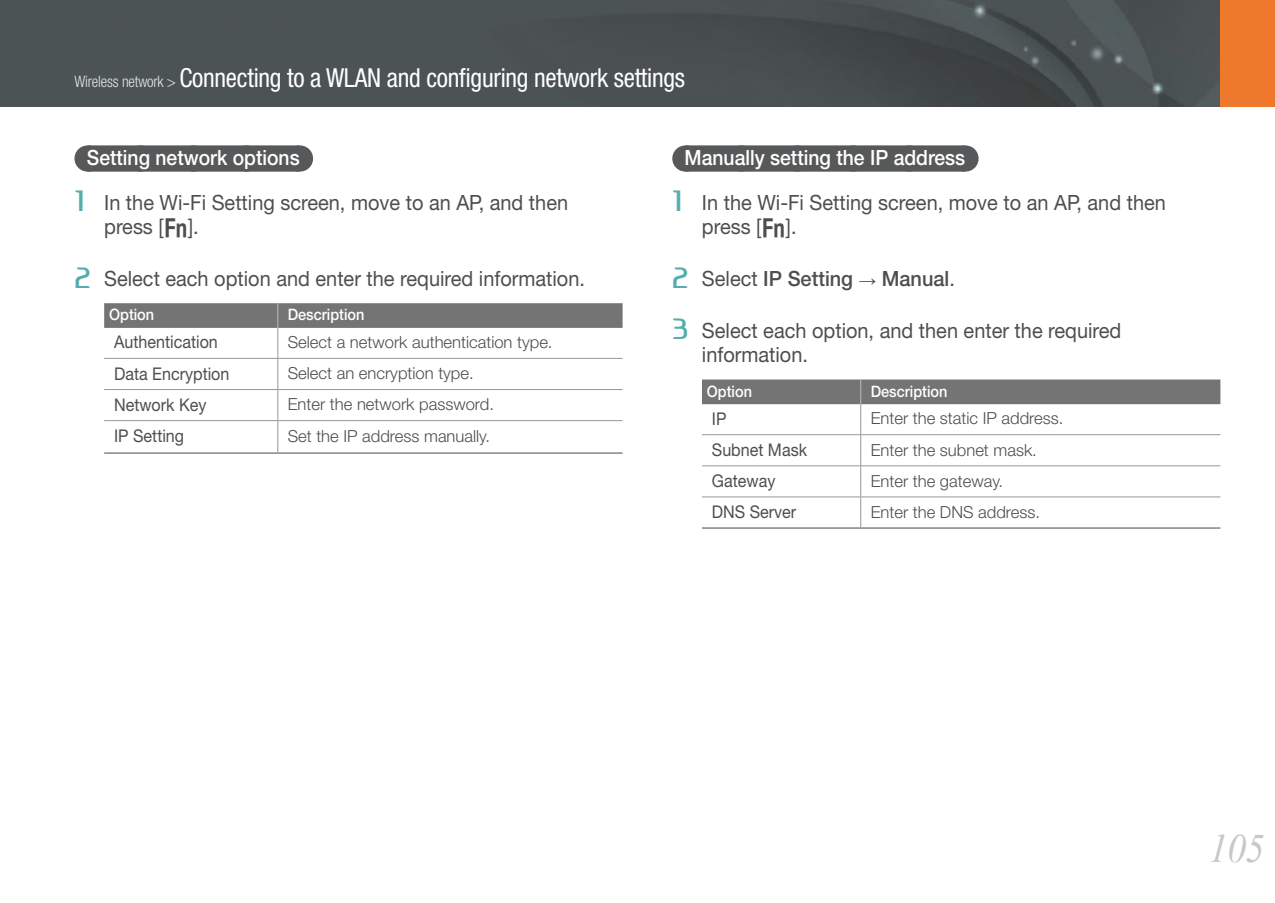
<style>
.page{position:relative;width:1275px;height:903px;background:#fff}
.page>*{position:absolute;margin:0;border:0;box-sizing:border-box;transform-origin:0 0}
.t1{font:italic 40.25px "Times New Roman";color:#c6c8ca;scale:.95 1}
.t2{font:condensed 26.25px "Helvetica Neue";letter-spacing:-.01em;color:#fff;scale:.96 1}
.t3{font:21px/44.3px "Helvetica Neue";color:#4d4e4f;scale:.95 1}
.t4{font:500 21px "Helvetica Neue";color:#4d4e4f;scale:.95 1}
.t5{font:17.5px "Helvetica Neue";color:#4d4e4f;scale:.92 1}
.t6{font:300 16.62px "Helvetica Neue";color:#4d4e4f}
.t7{font:500 15.75px "Helvetica Neue";color:#fff;scale:.92 1}
.s1{font-weight:300;font-size:15.75px;color:#e6e7e9}
.s2{font-weight:500;color:#fff}
.s3{font-family:"Ageonebold";font-size:26.25px;color:#57adae}
.s4{font-family:"NX20"}
.s5{font-family:"Ageonebold";font-weight:400;font-size:26.25px;color:#57adae}
.s6{font-weight:400}
.s7{font-family:"Arial";font-weight:400;font-size:17.5px}
</style>
<div class="page">
<img style="left:0;top:0;width:1220px;height:107px">
<div style="left:1220px;top:0;width:55px;height:107px;background:#ee792d"></div>
<div style="left:88px;top:145px;width:211px;height:27px;background:#56585a"></div>
<svg style="left:140px;top:145px;width:133px;height:27px"></svg>
<svg style="left:299px;top:145px;width:1px;height:27px"></svg>
<hr style="left:277px;top:328px;width:1px;height:30px;background:#96979b">
<hr style="left:104px;top:358px;width:174px;height:1px;background:#96979b">
<hr style="left:278px;top:358px;width:345px;height:1px;background:#96979b">
<hr style="left:277px;top:359px;width:1px;height:30px;background:#96979b">
<hr style="left:104px;top:389px;width:174px;height:1px;background:#96979b">
<hr style="left:278px;top:389px;width:345px;height:1px;background:#96979b">
<hr style="left:277px;top:390px;width:1px;height:30px;background:#96979b">
<hr style="left:104px;top:420px;width:174px;height:1px;background:#96979b">
<hr style="left:278px;top:420px;width:345px;height:1px;background:#96979b">
<hr style="left:277px;top:421px;width:1px;height:31px;background:#96979b">
<hr style="left:104px;top:452px;width:174px;height:2px;background:#96979b">
<hr style="left:278px;top:452px;width:345px;height:2px;background:#96979b">
<svg style="left:104px;top:303px;width:519px;height:25px;background:#757575"></svg>
<div style="left:685px;top:145px;width:279px;height:27px;background:#56585a"></div>
<svg style="left:741px;top:145px;width:196px;height:27px"></svg>
<svg style="left:964px;top:145px;width:1px;height:27px"></svg>
<hr style="left:860px;top:404px;width:1px;height:30px;background:#96979b">
<hr style="left:702px;top:434px;width:518px;height:1px;background:#96979b">
<hr style="left:860px;top:435px;width:1px;height:30px;background:#96979b">
<hr style="left:702px;top:465px;width:518px;height:1px;background:#96979b">
<hr style="left:860px;top:466px;width:1px;height:31px;background:#96979b">
<hr style="left:702px;top:497px;width:518px;height:1px;background:#96979b">
<hr style="left:860px;top:497px;width:1px;height:30px;background:#96979b">
<hr style="left:702px;top:527px;width:518px;height:2px;background:#96979b">
<div style="left:702px;top:379px;width:518px;height:25px;background:#747474"></div>
<p class="t2" style="left:74px;top:68px;width:638px"><span class="s1">Wireless network &gt;</span> Connecting to a WLAN and configuring network settings</p>
<p class="t3" style="left:74px;top:138px;width:521px;text-indent:12px"><span class="s2">Setting network options<br></span><span class="s3">1</span> In the Wi-Fi Setting screen, move to an AP, and then</p>
<p class="t3" style="left:104px;top:206px;width:101px">press [<span class="s4">f</span>].</p>
<p class="t3" style="left:74px;top:258px;width:539px"><span class="s3">2</span> Select each option and enter the required information.</p>
<p class="t7" style="left:109px;top:309px;width:51px">Option</p>
<p class="t7" style="left:288px;top:309px;width:85px">Description</p>
<p class="t5" style="left:114px;top:336px;width:114px">Authentication</p>
<p class="t6" style="left:288px;top:336px;width:266px">Select a network authentication type.</p>
<p class="t5" style="left:114px;top:367px;width:127px">Data Encryption</p>
<p class="t6" style="left:288px;top:367px;width:188px">Select an encryption type.</p>
<p class="t5" style="left:114px;top:398px;width:102px">Network Key</p>
<p class="t6" style="left:288px;top:398px;width:208px">Enter the network password.</p>
<p class="t5" style="left:114px;top:429px;width:78px">IP Setting</p>
<p class="t6" style="left:288px;top:430px;width:204px">Set the IP address manually.</p>
<p class="t3" style="left:672px;top:138px;width:521px;text-indent:12px"><span class="s2">Manually setting the IP address<br></span><span class="s3">1</span> In the Wi-Fi Setting screen, move to an AP, and then</p>
<p class="t3" style="left:702px;top:206px;width:101px">press [<span class="s4">f</span>].</p>
<p class="t4" style="left:672px;top:271px;width:299px"><span class="s5">2</span> <span class="s6">Select</span> IP Setting <span class="s7">→</span> Manual<span class="s6">.</span></p>
<p class="t3" style="left:702px;top:320px;width:443px;line-height:24.5px;text-indent:-30px"><span class="s3">3</span> Select each option, and then enter the required information.</p>
<p class="t7" style="left:707px;top:385px;width:51px">Option</p>
<p class="t7" style="left:871px;top:385px;width:85px">Description</p>
<p class="t5" style="left:712px;top:412px;width:17px">IP</p>
<p class="t6" style="left:871px;top:412px;width:194px">Enter the static IP address.</p>
<p class="t5" style="left:712px;top:443px;width:105px">Subnet Mask</p>
<p class="t6" style="left:871px;top:444px;width:168px">Enter the subnet mask.</p>
<p class="t5" style="left:712px;top:474px;width:71px">Gateway</p>
<p class="t6" style="left:871px;top:475px;width:134px">Enter the gateway.</p>
<p class="t5" style="left:712px;top:506px;width:93px">DNS Server</p>
<p class="t6" style="left:871px;top:506px;width:171px">Enter the DNS address.</p>
<h1 class="t1" style="left:1209px;top:826px;width:60px">105</h1>
</div>
